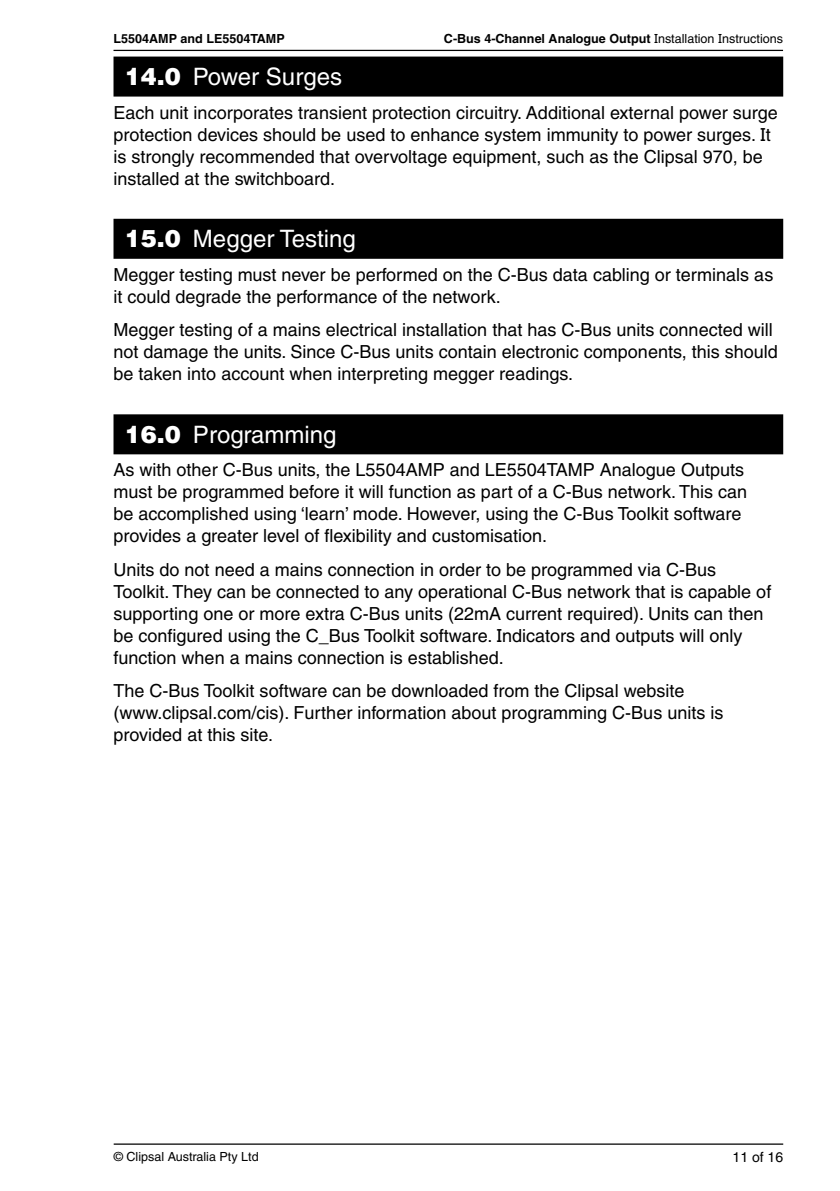
<style>
.page{position:relative;width:840px;height:1191px;background:#fff}
.page>*{position:absolute;margin:0;border:0;box-sizing:border-box;transform-origin:0 0}
.t1{font:500 24px "Helveticasi";color:#fff}
.t2{font:500 18px/22px "Helveticasi";color:#000}
.t3{font:500 14px "Helveticasi";color:#000}
.t4{font:700 12.6px "Helveticasi";color:#000}
.t5{font:500 12.6px "Helveticasi";color:#000}
.s1{font-weight:500}
.s2{font-family:"Helvetica Bsi";font-weight:400}
.s3{font-family:"Helvetica Bsi";font-weight:400;font-size:24px;color:#fff}
</style>
<div class="page">
<hr style="left:114px;top:1143px;width:668px;height:1px;background:#000">
<hr style="left:113px;top:50px;width:669px;height:1px;background:#000">
<div style="left:113px;top:57px;width:669px;height:40px;background:#000"></div>
<div style="left:113px;top:219px;width:669px;height:40px;background:#000"></div>
<div style="left:113px;top:414px;width:669px;height:40px;background:#000"></div>
<p class="t4" style="left:113px;top:31px;width:173px">L5504AMP and LE5504TAMP</p>
<p class="t4" style="left:443px;top:31px;width:340px">C-Bus 4-Channel Analogue Output <span class="s1">Installation Instructions</span></p>
<h1 class="t1" style="left:125px;top:63px;width:218px"><span class="s2">14.0</span> Power Surges</h1>
<p class="t2" style="left:113px;top:101px;width:665px">Each unit incorporates transient protection circuitry. Additional external power surge protection devices should be used to enhance system immunity to power surges. It is strongly recommended that overvoltage equipment, such as the Clipsal 970, be installed at the switchboard.</p>
<h1 class="t1" style="left:125px;top:225px;width:232px"><span class="s2">15.0</span> Megger Testing</h1>
<p class="t2" style="left:113px;top:263px;width:661px">Megger testing must never be performed on the C-Bus data cabling or terminals as it could degrade the performance of the network.</p>
<p class="t2" style="left:113px;top:319px;width:665px">Megger testing of a mains electrical installation that has C-Bus units connected will not damage the units. Since C-Bus units contain electronic components, this should be taken into account when interpreting megger readings.</p>
<h1 class="t1" style="left:125px;top:421px;width:213px"><span class="s2">16.0</span> Programming</h1>
<p class="t2" style="left:113px;top:459px;width:634px">As with other C-Bus units, the L5504AMP and LE5504TAMP Analogue Outputs must be programmed before it will function as part of a C-Bus network. This can be accomplished using ‘learn’ mode. However, using the C-Bus Toolkit software provides a greater level of flexibility and customisation.</p>
<p class="t2" style="left:113px;top:558px;width:659px">Units do not need a mains connection in order to be programmed via C-Bus Toolkit. They can be connected to any operational C-Bus network that is capable of supporting one or more extra C-Bus units (22mA current required). Units can then be configured using the C_Bus Toolkit software. Indicators and outputs will only function when a mains connection is established.</p>
<p class="t2" style="left:113px;top:679px;width:611px">The C-Bus Toolkit software can be downloaded from the Clipsal website (www.clipsal.com/cis). Further information about programming C-Bus units is provided at this site. <span class="s3">1</span></p>
<p class="t5" style="left:114px;top:1149px;width:146px">© Clipsal Australia Pty Ltd</p>
<p class="t3" style="left:732px;top:1148px;width:52px">11 of 16</p>
</div>
